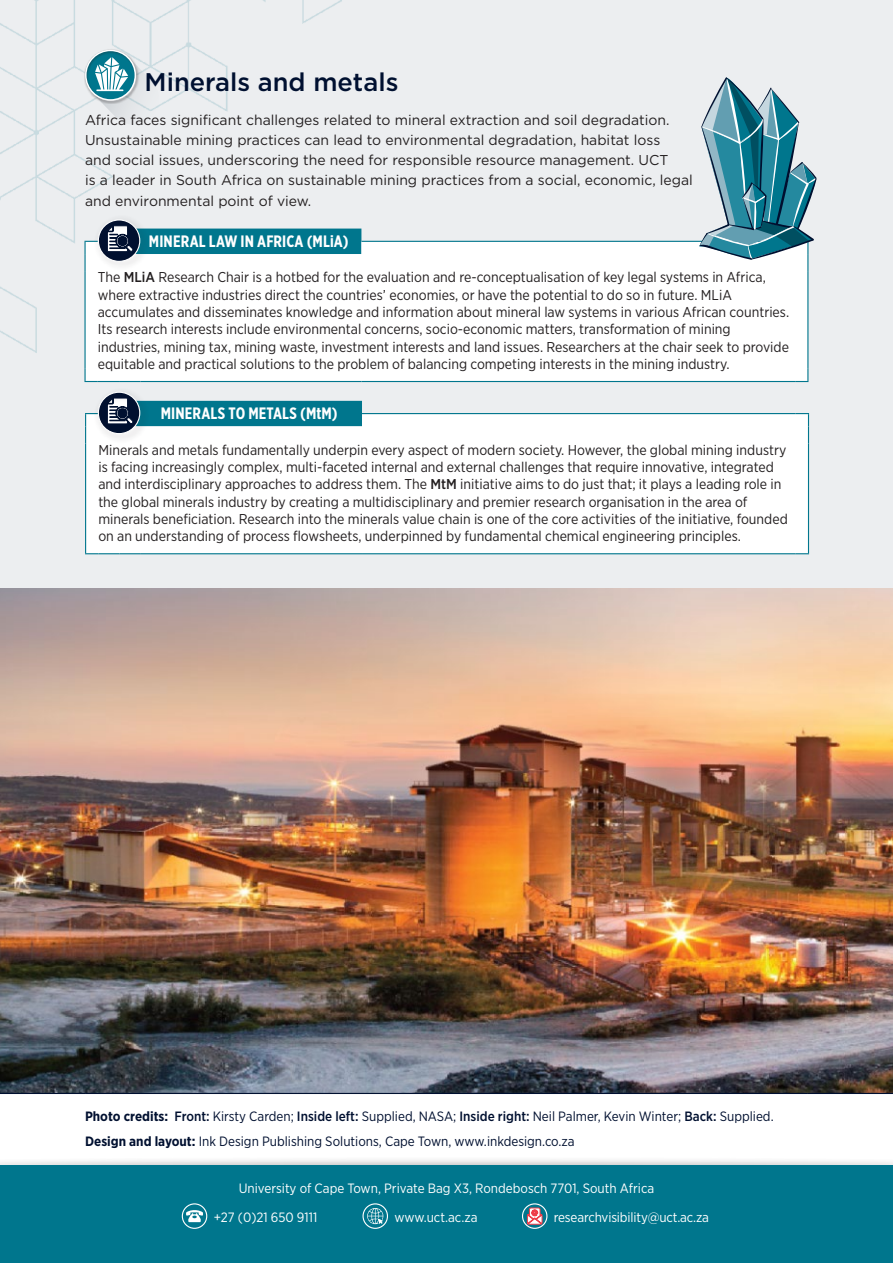
<style>
.page{position:relative;width:893px;height:1263px;background:#eceef0}
.page>*{position:absolute;margin:0;border:0;box-sizing:border-box;transform-origin:0 0}
.t1{font:500 25.5px "Gotham";color:#001030}
.t2{font:700 16.5px "Gotham X Narrow";letter-spacing:.005em;color:#fff}
.t3{font:14.25px/17.2px "Gotham Narrow";color:#231f20}
.t4{font:14.25px/20.2px "Gotham";color:#231f20}
.t5{font:13.5px/24.3px "Gotham Narrow";color:#001030}
.t6{font:13.5px/28.3px "Gotham Narrow";color:#fff}
.s1{font-weight:500}
.s2{font-weight:700}
</style>
<div class="page">
<img style="left:0;top:0;width:365px;height:383px">
<div style="left:86px;top:242px;width:721px;height:139px;background:#fff"></div>
<hr style="left:361px;top:241px;width:434px;height:1px;background:#00768d">
<hr style="left:84px;top:271px;width:2px;height:98px;background:#00768d">
<hr style="left:807px;top:271px;width:1px;height:98px;background:#00768d">
<svg style="left:84px;top:369px;width:56px;height:13px"></svg>
<hr style="left:140px;top:381px;width:221px;height:1px;background:#00768d">
<hr style="left:361px;top:381px;width:434px;height:1px;background:#00768d">
<svg style="left:795px;top:369px;width:13px;height:13px"></svg>
<div style="left:86px;top:414px;width:721px;height:139px;background:#fff"></div>
<hr style="left:362px;top:413px;width:434px;height:1px;background:#00768d">
<svg style="left:796px;top:413px;width:13px;height:30px"></svg>
<hr style="left:85px;top:443px;width:1px;height:98px;background:#00768d">
<hr style="left:808px;top:443px;width:1px;height:98px;background:#00768d">
<svg style="left:85px;top:541px;width:56px;height:13px"></svg>
<hr style="left:141px;top:553px;width:221px;height:1px;background:#00768d">
<hr style="left:362px;top:553px;width:434px;height:1px;background:#00768d">
<svg style="left:796px;top:541px;width:13px;height:13px"></svg>
<svg style="left:82px;top:47px;width:80px;height:80px"></svg>
<div style="left:84px;top:48px;width:56px;height:56px;background:#231f20;opacity:.5"></div>
<div style="left:85px;top:50px;width:51px;height:51px;border:2px solid #fff;border-radius:50%"></div>
<svg style="left:84px;top:225px;width:277px;height:46px;background:#74b4c0"></svg>
<div style="left:93px;top:214px;width:56px;height:57px;background:#231f20;opacity:.5"></div>
<div style="left:98px;top:219px;width:42px;height:43px;border:1px solid #fff;border-radius:50%"></div>
<svg style="left:85px;top:400px;width:277px;height:43px;background:#6cb0bd"></svg>
<div style="left:93px;top:387px;width:56px;height:56px;background:#231f20;opacity:.5"></div>
<div style="left:98px;top:392px;width:42px;height:42px;border:1px solid #fff;border-radius:50%"></div>
<svg style="left:699px;top:77px;width:118px;height:194px"></svg>
<img style="left:0;top:589px;width:893px;height:504px">
<div style="left:0;top:1093px;width:893px;height:72px;background:#fff"></div>
<hr style="left:0;top:1093px;width:85px;height:1px;background:#001030">
<hr style="left:85px;top:1093px;width:723px;height:1px;background:#001030">
<hr style="left:808px;top:1093px;width:85px;height:1px;background:#001030">
<div style="left:0;top:1156px;width:893px;height:24px;background:#231f20;opacity:.5"></div>
<div style="left:0;top:1165px;width:893px;height:98px;background:#00768d"></div>
<svg style="left:186px;top:1210px;width:17px;height:12px"></svg>
<div style="left:182px;top:1203px;width:25px;height:26px;border:1px solid #fff;border-radius:50%"></div>
<svg style="left:367px;top:1208px;width:16px;height:16px"></svg>
<div style="left:362px;top:1203px;width:26px;height:26px;border:1px solid #fff;border-radius:50%"></div>
<svg style="left:527px;top:1208px;width:15px;height:16px"></svg>
<div style="left:522px;top:1203px;width:25px;height:26px;border:1px solid #fff;border-radius:50%"></div>
<h1 class="t1" style="left:145px;top:65px;width:255px">Minerals and metals</h1>
<p class="t4" style="left:85px;top:109px;width:609px">Africa faces significant challenges related to mineral extraction and soil degradation.<br>Unsustainable mining practices can lead to environmental degradation, habitat loss<br>and social issues, underscoring the need for responsible resource management. UCT<br>is a leader in South Africa on sustainable mining practices from a social, economic, legal and environmental point of view.</p>
<p class="t2" style="left:149px;top:231px;width:201px">MINERAL LAW IN AFRICA (MLiA)</p>
<p class="t3" style="left:98px;top:269px;width:693px">The <span class="s1">MLiA</span> Research Chair is a hotbed for the evaluation and re-conceptualisation of key legal systems in Africa, where extractive industries direct the countries’ economies, or have the potential to do so in future. MLiA accumulates and disseminates knowledge and information about mineral law systems in various African countries.<br>Its research interests include environmental concerns, socio-economic matters, transformation of mining industries, mining tax, mining waste, investment interests and land issues. Researchers at the chair seek to provide equitable and practical solutions to the problem of balancing competing interests in the mining industry.</p>
<p class="t2" style="left:161px;top:403px;width:178px">MINERALS TO METALS (MtM)</p>
<p class="t3" style="left:98px;top:441px;width:691px">Minerals and metals fundamentally underpin every aspect of modern society. However, the global mining industry is facing increasingly complex, multi-faceted internal and external challenges that require innovative, integrated and interdisciplinary approaches to address them. The <span class="s1">MtM</span> initiative aims to do just that; it plays a leading role in the global minerals industry by creating a multidisciplinary and premier research organisation in the area of minerals beneficiation. Research into the minerals value chain is one of the core activities of the initiative, founded on an understanding of process flowsheets, underpinned by fundamental chemical engineering principles.</p>
<p class="t5" style="left:85px;top:1104px;width:690px"><span class="s2">Photo credits:</span> <span class="s1">Front:</span> Kirsty Carden; <span class="s1">Inside left:</span> Supplied, NASA; <span class="s1">Inside right:</span> Neil Palmer, Kevin Winter; <span class="s1">Back:</span> Supplied.<br><span class="s2">Design and layout:</span> Ink Design Publishing Solutions, Cape Town, www.inkdesign.co.za</p>
<p class="t6" style="left:214px;top:1174px;width:442px;text-indent:25px">University of Cape Town, Private Bag X3, Rondebosch 7701, South Africa +27 (0)21 650 9111</p>
<p class="t6" style="left:394px;top:1202px;width:85px">www.uct.ac.za</p>
<p class="t6" style="left:554px;top:1202px;width:157px">researchvisibility@uct.ac.za</p>
</div>
